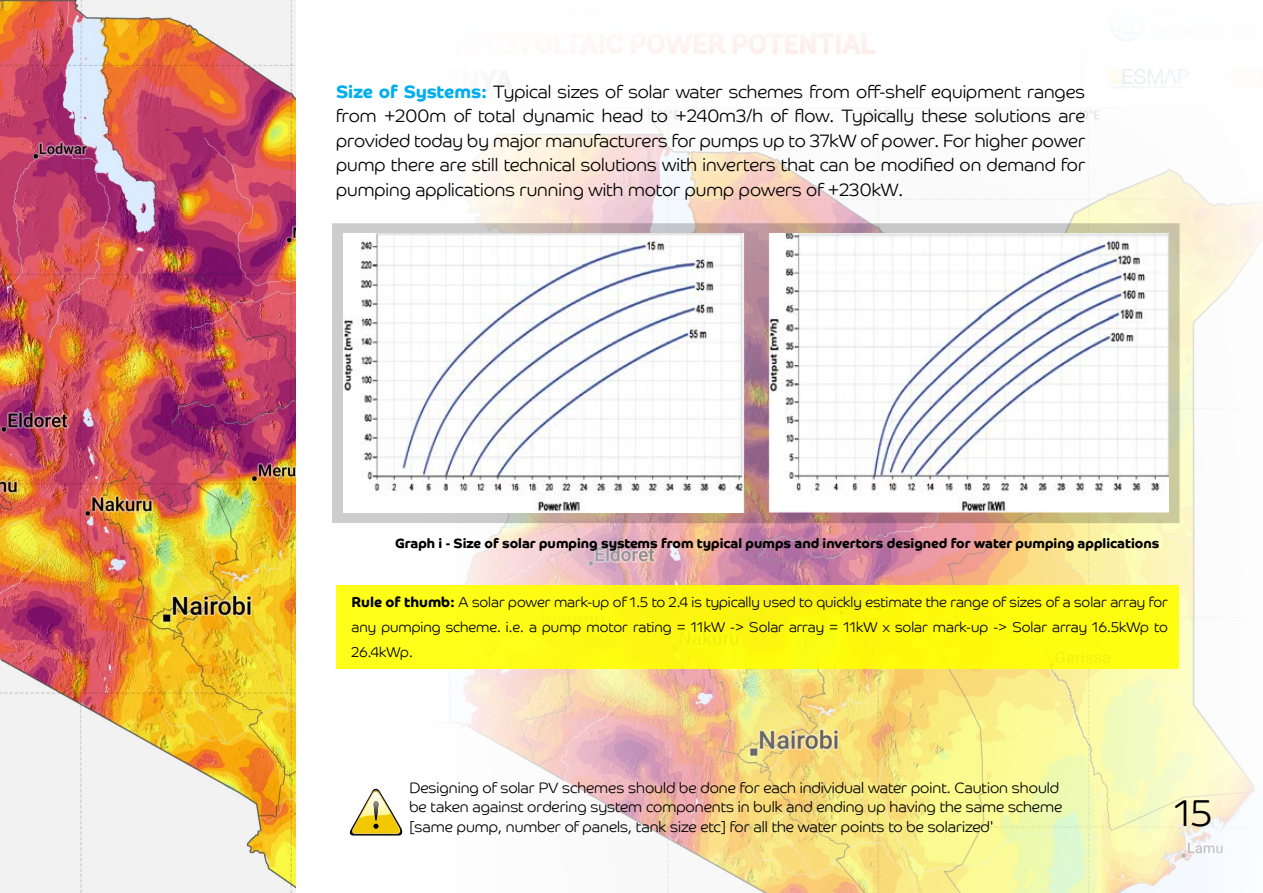
<style>
.page{position:relative;width:1263px;height:893px;background:#fff}
.page>*{position:absolute;margin:0;border:0;box-sizing:border-box;transform-origin:0 0}
.t1{font:37.5px "Barclaycard Co Lt";color:#000}
.t2{font:18px/24.6px "Barclaycard Co Lt";color:#000;text-align:justify}
.t3{font:15px/19.8px "Barclaycard Co Lt";color:#000}
.t4{font:14.25px/24.6px "Barclaycard Co Lt";color:#000;text-align:justify}
.t5{font:13.5px "Barclaycard Co Bd";color:#000}
.s1{font-family:"Barclaycard Co Bd";color:#00aeef}
.s2{font-family:"Barclaycard Co Bd"}
</style>
<div class="page">
<img style="left:409px;top:34px;width:854px;height:859px">
<div style="left:336px;top:585px;width:843px;height:83px;background:#fefb11"></div>
<svg style="left:332px;top:223px;width:847px;height:300px;background:#c5b5aa"></svg>
<img style="left:343px;top:233px;width:826px;height:280px">
<img style="left:0;top:0;width:296px;height:893px">
<svg style="left:349px;top:788px;width:54px;height:47px"></svg>
<p class="t2" style="left:336px;top:79px;width:751px"><span class="s1">Size of Systems:</span> Typical sizes of solar water schemes from off-shelf equipment ranges from +200m of total dynamic head to +240m3/h of flow. Typically these solutions are provided today by major manufacturers for pumps up to 37kW of power. For higher power pump there are still technical solutions with inverters that can be modified on demand for pumping applications running with motor pump powers of +230kW.</p>
<p class="t5" style="left:395px;top:535px;width:766px">Graph i - Size of solar pumping systems from typical pumps and invertors designed for water pumping applications</p>
<p class="t4" style="left:352px;top:590px;width:818px"><span class="s2">Rule of thumb:</span> A solar power mark-up of 1.5 to 2.4 is typically used to quickly estimate the range of sizes of a solar array for any pumping scheme. i.e. a pump motor rating = 11kW -&gt; Solar array = 11kW x solar mark-up -&gt; Solar array 16.5kWp to 26.4kWp.</p>
<p class="t3" style="left:409px;top:777px;width:654px">Designing of solar PV schemes should be done for each individual water point. Caution should be taken against ordering system components in bulk and ending up having the same scheme [same pump, number of panels, tank size etc] for all the water points to be solarized'</p>
<h1 class="t1" style="left:1174px;top:791px;width:39px">15</h1>
</div>
